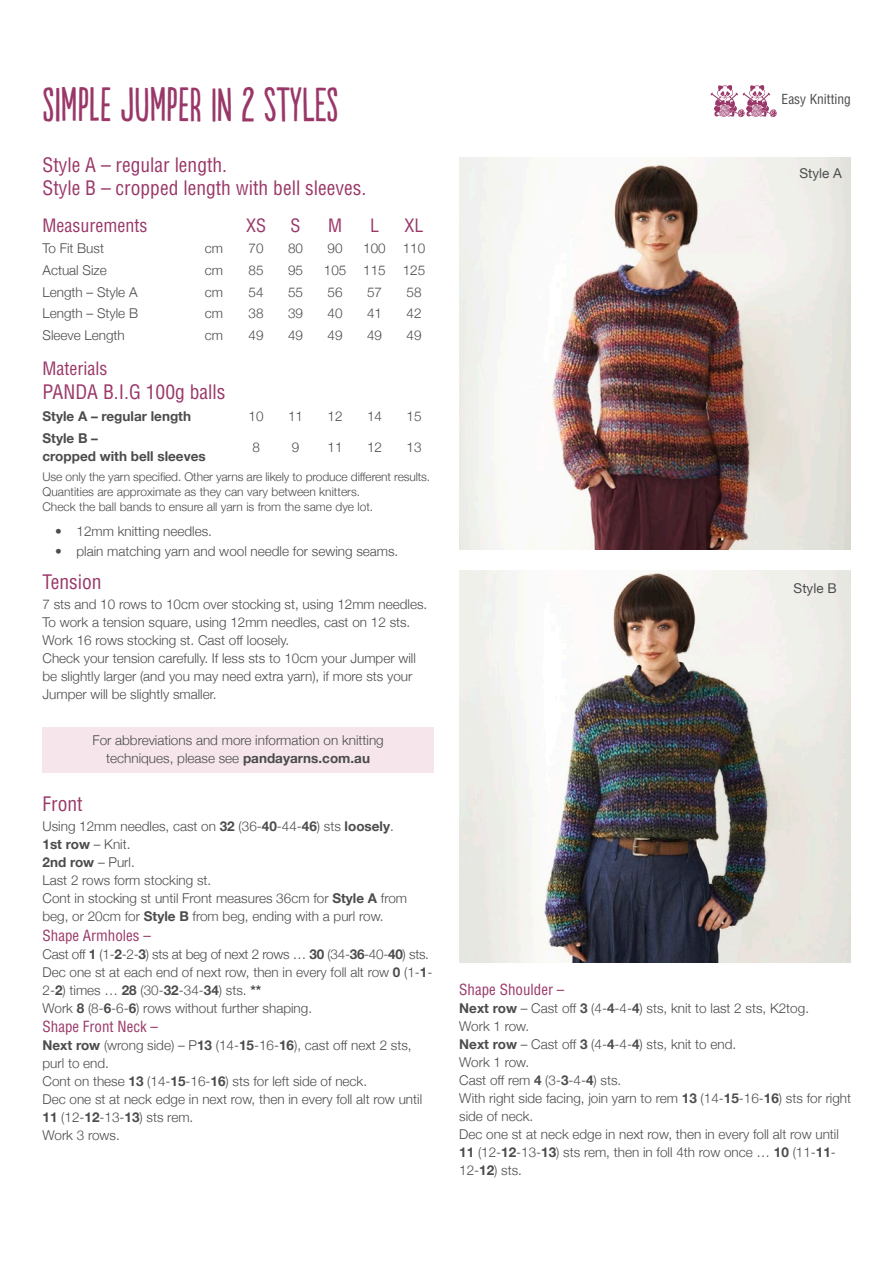
<style>
.page{position:relative;width:893px;height:1263px;background:#fff}
.page>*{position:absolute;margin:0;border:0;box-sizing:border-box;transform-origin:0 0}
.ACS_H1{font:45px "Populaire";color:#9a3769}
.ACS_H2{font:condensed 19.5px/22.5px "Helvetica";color:#9a3769}
.ACS_Table_H1{font:condensed 19.5px "Helvetica";color:#9a3769}
.ACS_Table_H1-2{font:condensed 18px "Helvetica";color:#9a3769}
.ACS_H3{font:condensed 15px "Helvetica";color:#9a3769}
.ACS_Body_Text_Instru{font:300 13.5px/18px "Helvetica Neue";color:#4b4c4d}
.ACS_Body_Text_Instru-2{font:700 13.5px/18px "Helvetica Neue";color:#4b4c4d}
.ACS_Body_Text_Instru-3{font:300 13.5px "Helvetica Neue";letter-spacing:-.02em;color:#4b4c4d}
.ACS_Body_Text{font:condensed 13.5px "Helvetica";color:#4b4c4d}
.ACS_Body_Text_Instru-4{font:13.5px "Helvetica Neue";color:#4b4c4d}
.ACS_Table_Text_Instr{font:300 13.5px "Helvetica Neue";color:#4b4c4d}
.ACS_IMPORTANT_text{font:300 12px/15px "Helvetica Neue";color:#4b4c4d}
.s1{font-weight:700}
.s2{font-weight:300}
</style>
<div class="page">
<img style="left:710px;top:85px;width:67px;height:32px">
<img style="left:459px;top:157px;width:391px;height:392px">
<img style="left:459px;top:570px;width:391px;height:393px">
<div style="left:43px;top:727px;width:391px;height:46px;background:#f6e6eb"></div>
<p class="ACS_H1" style="left:43px;top:80px;width:295px">SIMPLE JUMPER IN 2 STYLES</p>
<p class="ACS_H2" style="left:43px;top:154px;width:325px">Style A – regular length.<br>Style B – cropped length with bell sleeves.</p>
<p class="ACS_Table_H1-2" style="left:43px;top:214px;width:106px">Measurements</p>
<p class="ACS_Table_H1-2" style="left:246px;top:214px;width:22px">XS</p>
<p class="ACS_Table_H1-2" style="left:291px;top:214px;width:12px">S</p>
<p class="ACS_Table_H1-2" style="left:328px;top:214px;width:16px">M</p>
<p class="ACS_Table_H1-2" style="left:370px;top:214px;width:10px">L</p>
<p class="ACS_Table_H1-2" style="left:404px;top:214px;width:21px">XL</p>
<p class="ACS_Body_Text_Instru" style="left:43px;top:239px;width:63px">To Fit Bust</p>
<p class="ACS_Body_Text_Instru" style="left:205px;top:239px;width:20px">cm</p>
<p class="ACS_Body_Text_Instru" style="left:249px;top:239px;width:17px">70</p>
<p class="ACS_Body_Text_Instru" style="left:288px;top:239px;width:17px">80</p>
<p class="ACS_Body_Text_Instru" style="left:328px;top:239px;width:17px">90</p>
<p class="ACS_Body_Text_Instru" style="left:363px;top:239px;width:24px">100</p>
<p class="ACS_Body_Text_Instru" style="left:403px;top:239px;width:24px">110</p>
<p class="ACS_Body_Text_Instru" style="left:43px;top:260px;width:66px">Actual Size</p>
<p class="ACS_Body_Text_Instru" style="left:205px;top:260px;width:20px">cm</p>
<p class="ACS_Table_Text_Instr" style="left:249px;top:259px;width:17px">85</p>
<p class="ACS_Body_Text_Instru" style="left:288px;top:260px;width:17px">95</p>
<p class="ACS_Body_Text_Instru" style="left:324px;top:260px;width:24px">105</p>
<p class="ACS_Body_Text_Instru" style="left:363px;top:260px;width:24px">115</p>
<p class="ACS_Body_Text_Instru" style="left:403px;top:260px;width:24px">125</p>
<p class="ACS_Body_Text_Instru" style="left:43px;top:282px;width:97px">Length – Style A</p>
<p class="ACS_Body_Text_Instru" style="left:205px;top:282px;width:20px">cm</p>
<p class="ACS_Table_Text_Instr" style="left:249px;top:281px;width:17px">54</p>
<p class="ACS_Body_Text_Instru" style="left:288px;top:282px;width:17px">55</p>
<p class="ACS_Body_Text_Instru" style="left:328px;top:282px;width:17px">56</p>
<p class="ACS_Body_Text_Instru" style="left:367px;top:282px;width:17px">57</p>
<p class="ACS_Body_Text_Instru" style="left:406px;top:282px;width:17px">58</p>
<p class="ACS_Body_Text_Instru" style="left:43px;top:304px;width:97px">Length – Style B</p>
<p class="ACS_Body_Text_Instru" style="left:205px;top:304px;width:20px">cm</p>
<p class="ACS_Table_Text_Instr" style="left:249px;top:302px;width:17px">38</p>
<p class="ACS_Body_Text_Instru" style="left:288px;top:304px;width:17px">39</p>
<p class="ACS_Body_Text_Instru" style="left:328px;top:304px;width:17px">40</p>
<p class="ACS_Body_Text_Instru" style="left:367px;top:304px;width:17px">41</p>
<p class="ACS_Body_Text_Instru" style="left:406px;top:304px;width:17px">42</p>
<p class="ACS_Body_Text_Instru" style="left:43px;top:325px;width:84px">Sleeve Length</p>
<p class="ACS_Body_Text_Instru" style="left:205px;top:325px;width:20px">cm</p>
<p class="ACS_Body_Text_Instru" style="left:249px;top:325px;width:17px">49</p>
<p class="ACS_Body_Text_Instru" style="left:288px;top:325px;width:17px">49</p>
<p class="ACS_Body_Text_Instru" style="left:328px;top:325px;width:17px">49</p>
<p class="ACS_Body_Text_Instru" style="left:367px;top:325px;width:17px">49</p>
<p class="ACS_Body_Text_Instru" style="left:406px;top:325px;width:17px">49</p>
<p class="ACS_Table_H1-2" style="left:43px;top:357px;width:66px">Materials</p>
<p class="ACS_Table_H1" style="left:43px;top:380px;width:184px">PANDA B.I.G 100g balls</p>
<p class="ACS_Body_Text_Instru-2" style="left:43px;top:408px;width:150px">Style A – regular length</p>
<p class="ACS_Body_Text_Instru" style="left:249px;top:406px;width:17px">10</p>
<p class="ACS_Body_Text_Instru" style="left:288px;top:406px;width:17px">11</p>
<p class="ACS_Body_Text_Instru" style="left:328px;top:406px;width:17px">12</p>
<p class="ACS_Body_Text_Instru" style="left:367px;top:406px;width:17px">14</p>
<p class="ACS_Body_Text_Instru" style="left:406px;top:406px;width:17px">15</p>
<p class="ACS_Body_Text_Instru-2" style="left:43px;top:429px;width:165px">Style B –<br>cropped with bell sleeves</p>
<p class="ACS_Body_Text_Instru" style="left:252px;top:437px;width:9px">8</p>
<p class="ACS_Body_Text_Instru" style="left:292px;top:437px;width:9px">9</p>
<p class="ACS_Body_Text_Instru" style="left:328px;top:437px;width:17px">11</p>
<p class="ACS_Body_Text_Instru" style="left:367px;top:437px;width:17px">12</p>
<p class="ACS_Body_Text_Instru" style="left:406px;top:437px;width:17px">13</p>
<p class="ACS_IMPORTANT_text" style="left:43px;top:468px;width:389px">Use only the yarn specified. Other yarns are likely to produce different results.<br>Quantities are approximate as they can vary between knitters.</p>
<p class="ACS_IMPORTANT_text" style="left:43px;top:498px;width:332px">Check the ball bands to ensure all yarn is from the same dye lot.</p>
<p class="ACS_Body_Text_Instru" style="left:55px;top:521px;width:158px">• 12mm knitting needles.</p>
<p class="ACS_Body_Text_Instru" style="left:55px;top:541px;width:345px">• plain matching yarn and wool needle for sewing seams.</p>
<p class="ACS_H2" style="left:43px;top:570px;width:61px">Tension</p>
<p class="ACS_Body_Text_Instru" style="left:43px;top:594px;width:386px">7 sts and 10 rows to 10cm over stocking st, using 12mm needles.</p>
<p class="ACS_Body_Text_Instru" style="left:43px;top:612px;width:369px">To work a tension square, using 12mm needles, cast on 12 sts.</p>
<p class="ACS_Body_Text_Instru" style="left:43px;top:630px;width:248px">Work 16 rows stocking st. Cast off loosely.</p>
<p class="ACS_Body_Text_Instru" style="left:43px;top:648px;width:375px">Check your tension carefully. If less sts to 10cm your Jumper will be slightly larger (and you may need extra yarn), if more sts your<br>Jumper will be slightly smaller.</p>
<p class="ACS_Body_Text_Instru" style="left:92px;top:731px;width:293px;text-align:center">For abbreviations and more information on knitting techniques, please see <span class="s1">pandayarns.com.au</span></p>
<p class="ACS_H2" style="left:43px;top:793px;width:42px">Front</p>
<p class="ACS_Body_Text_Instru" style="left:43px;top:817px;width:353px">Using 12mm needles, cast on <span class="s1">32</span> (36-<span class="s1">40</span>-44-<span class="s1">46</span>) sts <span class="s1">loosely</span>.</p>
<p class="ACS_Body_Text_Instru-2" style="left:43px;top:836px;width:90px">1st row <span class="s2">– Knit.</span></p>
<p class="ACS_Body_Text_Instru-2" style="left:43px;top:854px;width:94px">2nd row <span class="s2">– Purl.</span></p>
<p class="ACS_Body_Text_Instru" style="left:43px;top:871px;width:170px">Last 2 rows form stocking st.</p>
<p class="ACS_Body_Text_Instru" style="left:43px;top:889px;width:366px">Cont in stocking st until Front measures 36cm for <span class="s1">Style A</span> from beg, or 20cm for <span class="s1">Style B</span> from beg, ending with a purl row.</p>
<p class="ACS_H3" style="left:43px;top:926px;width:110px">Shape Armholes –</p>
<p class="ACS_Body_Text_Instru-3" style="left:43px;top:943px;width:388px">Cast off <span class="s1">1</span> (1-<span class="s1">2</span>-2-<span class="s1">3</span>) sts at beg of next 2 rows … <span class="s1">30</span> (34-<span class="s1">36</span>-40-<span class="s1">40</span>) sts.</p>
<p class="ACS_Body_Text_Instru" style="left:43px;top:962px;width:391px">Dec one st at each end of next row, then in every foll alt row <span class="s1">0</span> (1-<span class="s1">1</span>-<br>2-<span class="s1">2</span>) times … <span class="s1">28</span> (30-<span class="s1">32</span>-34-<span class="s1">34</span>) sts. <span class="s1">**</span></p>
<p class="ACS_Body_Text_Instru" style="left:43px;top:998px;width:271px">Work <span class="s1">8</span> (8-<span class="s1">6</span>-6-<span class="s1">6</span>) rows without further shaping.</p>
<p class="ACS_H3" style="left:43px;top:1017px;width:117px">Shape Front Neck –</p>
<p class="ACS_Body_Text_Instru" style="left:43px;top:1036px;width:371px"><span class="s1">Next row</span> (wrong side) – P<span class="s1">13</span> (14-<span class="s1">15</span>-16-<span class="s1">16</span>), cast off next 2 sts, purl to end.</p>
<p class="ACS_Body_Text_Instru" style="left:43px;top:1072px;width:326px">Cont on these <span class="s1">13</span> (14-<span class="s1">15</span>-16-<span class="s1">16</span>) sts for left side of neck.</p>
<p class="ACS_Body_Text_Instru" style="left:43px;top:1090px;width:381px">Dec one st at neck edge in next row, then in every foll alt row until<br><span class="s1">11</span> (12-<span class="s1">12</span>-13-<span class="s1">13</span>) sts rem.</p>
<p class="ACS_Body_Text_Instru" style="left:43px;top:1126px;width:79px">Work 3 rows.</p>
<p class="ACS_Body_Text" style="left:782px;top:91px;width:71px">Easy Knitting</p>
<p class="ACS_Body_Text_Instru-4" style="left:799px;top:163px;width:44px">Style A</p>
<p class="ACS_Body_Text_Instru-4" style="left:794px;top:579px;width:44px">Style B</p>
<p class="ACS_H3" style="left:459px;top:980px;width:106px">Shape Shoulder –</p>
<p class="ACS_Body_Text_Instru" style="left:459px;top:999px;width:351px"><span class="s1">Next row</span> – Cast off <span class="s1">3</span> (4-<span class="s1">4</span>-4-<span class="s1">4</span>) sts, knit to last 2 sts, K2tog.</p>
<p class="ACS_Body_Text_Instru" style="left:459px;top:1017px;width:72px">Work 1 row.</p>
<p class="ACS_Body_Text_Instru" style="left:459px;top:1035px;width:279px"><span class="s1">Next row</span> – Cast off <span class="s1">3</span> (4-<span class="s1">4</span>-4-<span class="s1">4</span>) sts, knit to end.</p>
<p class="ACS_Body_Text_Instru" style="left:459px;top:1053px;width:72px">Work 1 row.</p>
<p class="ACS_Body_Text_Instru" style="left:459px;top:1071px;width:164px">Cast off rem <span class="s1">4</span> (3-<span class="s1">3</span>-4-<span class="s1">4</span>) sts.</p>
<p class="ACS_Body_Text_Instru" style="left:459px;top:1089px;width:393px">With right side facing, join yarn to rem <span class="s1">13</span> (14-<span class="s1">15</span>-16-<span class="s1">16</span>) sts for right side of neck.</p>
<p class="ACS_Body_Text_Instru" style="left:459px;top:1125px;width:381px">Dec one st at neck edge in next row, then in every foll alt row until<br><span class="s1">11</span> (12-<span class="s1">12</span>-13-<span class="s1">13</span>) sts rem, then in foll 4th row once … <span class="s1">10</span> (11-<span class="s1">11</span>-<br>12-<span class="s1">12</span>) sts.</p>
</div>
